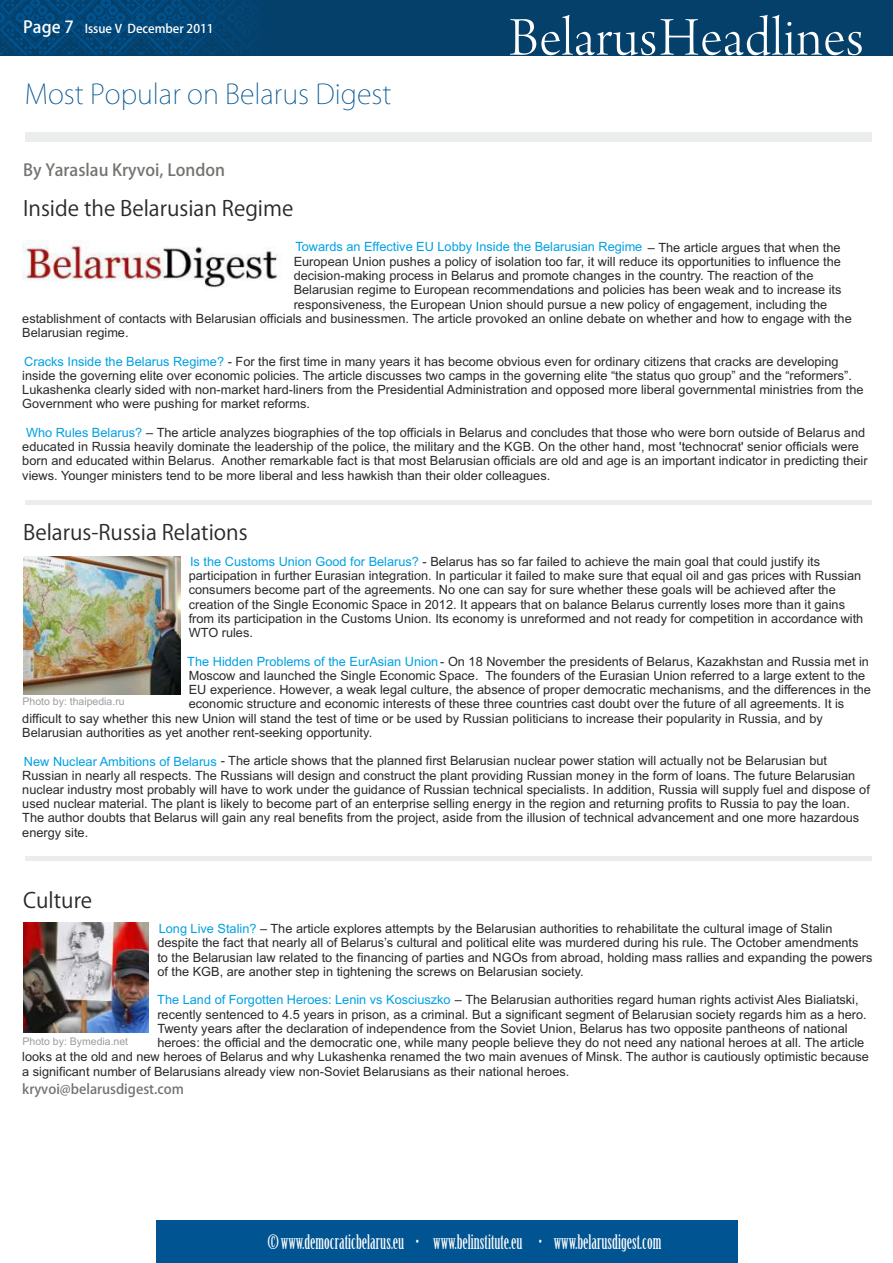
<style>
.page{position:relative;width:893px;height:1263px;background:#fff}
.page>*{position:absolute;margin:0;border:0;box-sizing:border-box;transform-origin:0 0}
.t1{font:57.6px "Arno Pro Light Display";letter-spacing:.015em;color:#fff}
.t2{font:200 27px "Koz Go Pro";color:#005491}
.t3{font:21px "Koz Go Pro";color:#2b2929}
.t4{font:19.5px "Birch Std";color:#fff}
.t5{font:500 16.5px "Koz Go Pro";color:#737370}
.t6{font:500 13.5px "Koz Go Pro";color:#737370}
.t7{font:12.75px/14.2px "Arial";color:#2b2929}
.t8{font:12.75px "Arial";color:#00a1e3}
.t9{font:500 12px "Koz Go Pro";color:#fff}
.t10{font:10.5px "Arial";color:#9e9e9e}
.s1{font-size:16.5px}
.s2{color:#2b2929}
.s3{color:#00a1e3}
</style>
<div class="page">
<div style="left:0;top:0;width:893px;height:55px;background:#05406b"></div>
<svg style="left:0;top:0;width:249px;height:55px"></svg>
<div style="left:156px;top:1221px;width:581px;height:42px;background:#005491"></div>
<div style="left:25px;top:133px;width:846px;height:9px;background:#ebeded"></div>
<div style="left:25px;top:500px;width:846px;height:5px;background:#ebeded"></div>
<div style="left:25px;top:856px;width:846px;height:5px;background:#ebeded"></div>
<img style="left:22px;top:240px;width:256px;height:48px">
<img style="left:23px;top:556px;width:157px;height:138px">
<img style="left:23px;top:922px;width:126px;height:111px">
<p class="t9" style="left:23px;top:22px;width:192px"><span class="s1">Page 7</span> Issue V December 2011</p>
<h2 class="t2" style="left:25px;top:80px;width:368px">Most Popular on Belarus Digest</h2>
<p class="t5" style="left:23px;top:161px;width:203px">By Yaraslau Kryvoi, London</p>
<h3 class="t3" style="left:23px;top:198px;width:272px">Inside the Belarusian Regime</h3>
<h1 class="t1" style="left:509px;top:15px;width:356px">BelarusHeadlines</h1>
<p class="t8" style="left:295px;top:242px;width:547px">Towards an Effective EU Lobby Inside the Belarusian Regime <span class="s2">– The article argues that when the</span></p>
<p class="t7" style="left:294px;top:255px;width:549px">European Union pushes a policy of isolation too far, it will reduce its opportunities to influence the</p>
<p class="t7" style="left:294px;top:270px;width:521px">decision-making process in Belarus and promote changes in the country. The reaction of the</p>
<p class="t7" style="left:294px;top:284px;width:549px">Belarusian regime to European recommendations and policies has been weak and to increase its</p>
<p class="t7" style="left:294px;top:298px;width:535px">responsiveness, the European Union should pursue a new policy of engagement, including the</p>
<p class="t7" style="left:22px;top:312px;width:831px">establishment of contacts with Belarusian officials and businessmen. The article provoked an online debate on whether and how to engage with the</p>
<p class="t7" style="left:22px;top:327px;width:108px">Belarusian regime.</p>
<p class="t7" style="left:22px;top:355px;width:843px"><span class="s3">Cracks Inside the Belarus Regime?</span> - For the first time in many years it has become obvious even for ordinary citizens that cracks are developing inside the governing elite over economic policies. The article discusses two camps in the governing elite “the status quo group” and the “reformers”.<br>Lukashenka clearly sided with non-market hard-liners from the Presidential Administration and opposed more liberal governmental ministries from the Government who were pushing for market reforms.</p>
<p class="t7" style="left:22px;top:426px;width:847px"><span class="s3">Who Rules Belarus?</span> – The article analyzes biographies of the top officials in Belarus and concludes that those who were born outside of Belarus and educated in Russia heavily dominate the leadership of the police, the military and the KGB. On the other hand, most 'technocrat' senior officials were born and educated within Belarus. Another remarkable fact is that most Belarusian officials are old and age is an important indicator in predicting their views. Younger ministers tend to be more liberal and less hawkish than their older colleagues.</p>
<h3 class="t3" style="left:23px;top:522px;width:226px">Belarus-Russia Relations</h3>
<p class="t7" style="left:189px;top:555px;width:676px"><span class="s3">Is the Customs Union Good for Belarus?</span> - Belarus has so far failed to achieve the main goal that could justify its participation in further Eurasian integration. In particular it failed to make sure that equal oil and gas prices with Russian consumers become part of the agreements. No one can say for sure whether these goals will be achieved after the creation of the Single Economic Space in 2012. It appears that on balance Belarus currently loses more than it gains from its participation in the Customs Union. Its economy is unreformed and not ready for competition in accordance with WTO rules.</p>
<p class="t7" style="left:187px;top:655px;width:683px"><span class="s3">The Hidden Problems of the EurAsian Union</span> - On 18 November the presidents of Belarus, Kazakhstan and Russia met in</p>
<p class="t7" style="left:189px;top:669px;width:678px">Moscow and launched the Single Economic Space. The founders of the Eurasian Union referred to a large extent to the</p>
<p class="t7" style="left:189px;top:684px;width:684px">EU experience. However, a weak legal culture, the absence of proper democratic mechanisms, and the differences in the</p>
<p class="t7" style="left:189px;top:698px;width:657px">economic structure and economic interests of these three countries cast doubt over the future of all agreements. It is</p>
<p class="t7" style="left:22px;top:712px;width:802px">difficult to say whether this new Union will stand the test of time or be used by Russian politicians to increase their popularity in Russia, and by</p>
<p class="t7" style="left:22px;top:726px;width:351px">Belarusian authorities as yet another rent-seeking opportunity.</p>
<p class="t7" style="left:22px;top:755px;width:849px"><span class="s3">New Nuclear Ambitions of Belarus</span> - The article shows that the planned first Belarusian nuclear power station will actually not be Belarusian but Russian in nearly all respects. The Russians will design and construct the plant providing Russian money in the form of loans. The future Belarusian nuclear industry most probably will have to work under the guidance of Russian technical specialists. In addition, Russia will supply fuel and dispose of used nuclear material. The plant is likely to become part of an enterprise selling energy in the region and returning profits to Russia to pay the loan.<br>The author doubts that Belarus will gain any real benefits from the project, aside from the illusion of technical advancement and one more hazardous energy site.</p>
<p class="t10" style="left:23px;top:697px;width:104px">Photo by: thaipedia.ru</p>
<h3 class="t3" style="left:23px;top:889px;width:71px">Culture</h3>
<p class="t7" style="left:157px;top:923px;width:717px"><span class="s3">Long Live Stalin?</span> – The article explores attempts by the Belarusian authorities to rehabilitate the cultural image of Stalin despite the fact that nearly all of Belarus’s cultural and political elite was murdered during his rule. The October amendments<br>to the Belarusian law related to the financing of parties and NGOs from abroad, holding mass rallies and expanding the powers of the KGB, are another step in tightening the screws on Belarusian society.</p>
<p class="t7" style="left:157px;top:994px;width:703px"><span class="s3">The Land of Forgotten Heroes: Lenin vs Kosciuszko</span> – The Belarusian authorities regard human rights activist Ales Bialiatski,</p>
<p class="t7" style="left:157px;top:1008px;width:711px">recently sentenced to 4.5 years in prison, as a criminal. But a significant segment of Belarusian society regards him as a hero.</p>
<p class="t7" style="left:157px;top:1022px;width:692px">Twenty years after the declaration of independence from the Soviet Union, Belarus has two opposite pantheons of national</p>
<p class="t7" style="left:157px;top:1037px;width:708px">heroes: the official and the democratic one, while many people believe they do not need any national heroes at all. The article</p>
<p class="t7" style="left:22px;top:1051px;width:848px">looks at the old and new heroes of Belarus and why Lukashenka renamed the two main avenues of Minsk. The author is cautiously optimistic because</p>
<p class="t7" style="left:22px;top:1065px;width:549px">a significant number of Belarusians already view non-Soviet Belarusians as their national heroes.</p>
<p class="t6" style="left:22px;top:1082px;width:163px">kryvoi@belarusdigest.com</p>
<p class="t10" style="left:23px;top:1037px;width:107px">Photo by: Bymedia.net</p>
<h3 class="t4" style="left:268px;top:1234px;width:395px">© www.democraticbelarus.eu • www.belinstitute.eu • www.belarusdigest.com</h3>
</div>
